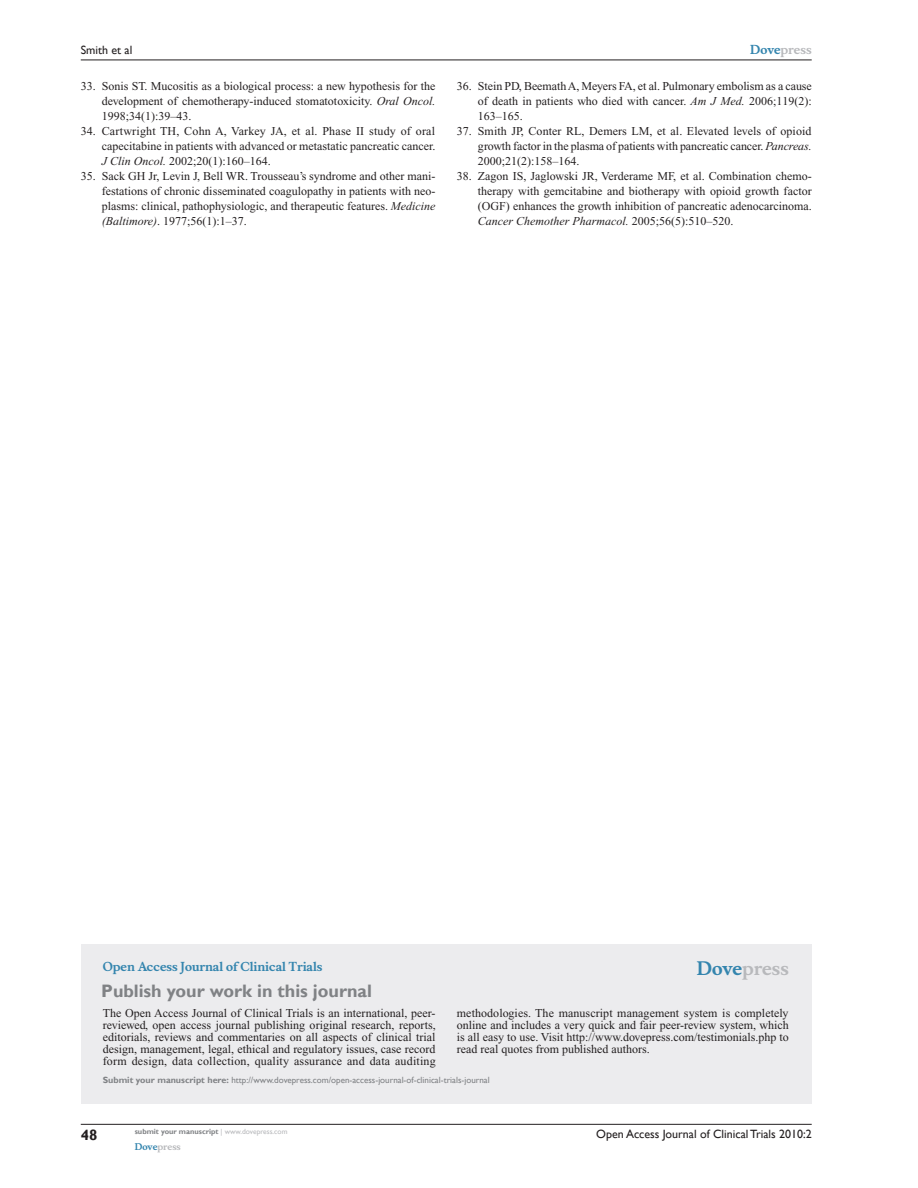
<style>
.page{position:relative;width:918px;height:1188px;background:#fff}
.page>*{position:absolute;margin:0;border:0;box-sizing:border-box;transform-origin:0 0}
.t1{font:700 18px "Gill Sans";color:#808285}
.t2{font:700 18px "Musee";color:#b8b9bc}
.t3{font:700 15px "Gill Sans";color:#231f20}
.t4{font:12px/15px "Times New Roman";color:#231f20;text-align:justify}
.t5{font:12px "Gill Sans";color:#231f20}
.t6{font:700 12px "Musee";color:#3485ae}
.t7{font:700 12px "Musee";color:#b8b9bc}
.t8{font:9px "Gill Sans";color:#808285}
.t9{font:700 9px "Musee";color:#b8b9bc}
.t10{font:700 7.5px "Gill Sans";color:#808285}
.s1{color:#3485ae}
.s2{font-style:italic}
.s3{font-weight:700}
.s4{font-weight:400;color:#b8b9bc}
</style>
<div class="page">
<div style="left:81px;top:944px;width:731px;height:159px;background:#ececee"></div>
<hr style="left:81px;top:1124px;width:731px;height:1px;background:#231f20">
<hr style="left:81px;top:60px;width:731px;height:1px;background:#231f20">
<p class="t5" style="left:81px;top:43px;width:53px">Smith et al</p>
<p class="t7" style="left:750px;top:43px;width:63px"><span class="s1">Dove</span>press</p>
<p class="t4" style="left:102px;top:79px;width:335px;text-indent:-21px">33. Sonis ST. Mucositis as a biological process: a new hypothesis for the development of chemotherapy-induced stomatotoxicity. <span class="s2">Oral Oncol.<br></span>1998;34(1):39–43.</p>
<p class="t4" style="left:102px;top:124px;width:335px;text-indent:-21px">34. Cartwright TH, Cohn A, Varkey JA, et al. Phase II study of oral capecitabine in patients with advanced or metastatic pancreatic cancer.<br><span class="s2">J Clin Oncol.</span> 2002;20(1):160–164.</p>
<p class="t4" style="left:102px;top:169px;width:335px;text-indent:-21px">35. Sack GH Jr, Levin J, Bell WR. Trousseau’s syndrome and other mani&shy;festations of chronic disseminated coagulopathy in patients with neo&shy;plasms: clinical, pathophysiologic, and therapeutic features. <span class="s2">Medicine (Baltimore)</span>. 1977;56(1):1–37.</p>
<p class="t4" style="left:478px;top:79px;width:335px;text-indent:-21px">36. Stein PD, Beemath A, Meyers FA, et al. Pulmonary embolism as a cause of death in patients who died with cancer. <span class="s2">Am J Med.</span> 2006;119(2):<br>163–165.</p>
<p class="t4" style="left:478px;top:124px;width:335px;text-indent:-21px">37. Smith JP, Conter RL, Demers LM, et al. Elevated levels of opioid growth factor in the plasma of patients with pancreatic cancer. <span class="s2">Pancreas.<br></span>2000;21(2):158–164.</p>
<p class="t4" style="left:478px;top:169px;width:335px;text-indent:-21px">38. Zagon IS, Jaglowski JR, Verderame MF, et al. Combination chemo&shy;therapy with gemcitabine and biotherapy with opioid growth factor (OGF) enhances the growth inhibition of pancreatic adenocarcinoma.<br><span class="s2">Cancer Chemother Pharmacol.</span> 2005;56(5):510–520.</p>
<p class="t6" style="left:103px;top:959px;width:221px">Open Access Journal of Clinical Trials</p>
<h1 class="t1" style="left:101px;top:980px;width:272px">Publish your work in this journal</h1>
<h1 class="t2" style="left:697px;top:958px;width:94px"><span class="s1">Dove</span>press</h1>
<p class="t4" style="left:103px;top:1007px;width:335px;line-height:12px">The Open Access Journal of Clinical Trials is an international, peer&shy;reviewed, open access journal publishing original research, reports, editorials, reviews and commentaries on all aspects of clinical trial design, management, legal, ethical and regulatory issues, case record form design, data collection, quality assurance and data auditing</p>
<p class="t4" style="left:457px;top:1007px;width:333px;line-height:12px">methodologies. The manuscript management system is completely online and includes a very quick and fair peer-review system, which is all easy to use. Visit http://www.dovepress.com/testimonials.php to read real quotes from published authors.</p>
<p class="t8" style="left:103px;top:1075px;width:388px"><span class="s3">Submit your manuscript here:</span> http://www.dovepress.com/open-access-journal-of-clinical-trials-journal</p>
<p class="t3" style="left:81px;top:1126px;width:18px">48</p>
<p class="t10" style="left:135px;top:1127px;width:154px">submit your manuscript <span class="s4">| www.dovepress.com</span></p>
<p class="t9" style="left:135px;top:1141px;width:48px"><span class="s1">Dove</span>press</p>
<p class="t5" style="left:596px;top:1127px;width:217px">Open Access Journal of Clinical Trials 2010:2</p>
</div>
